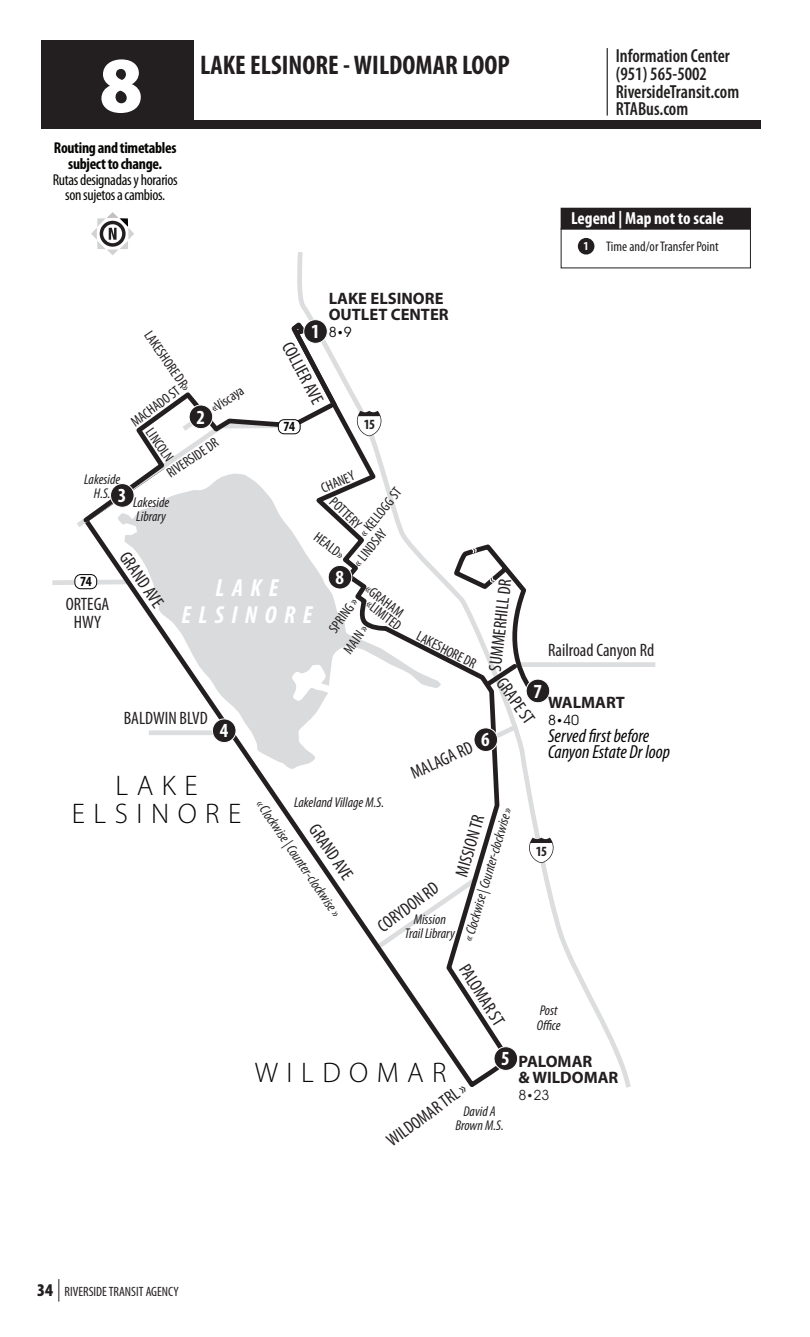
<style>
.page{position:relative;width:810px;height:1337px;background:#fff}
.page>*{position:absolute;margin:0;border:0;box-sizing:border-box;transform-origin:0 0}
.t1{font:900 79.65px "Myriad Pro";color:#fff;scale:.96 1}
.t2{font:300 28.35px/28.3px "Myriad Pro";letter-spacing:.3em;color:#050504;text-align:center}
.t3{font:700 condensed 27px "Myriad Pro";color:#231f20}
.t4{font:italic 700 condensed 24.75px/27px "Myriad Pro";letter-spacing:.3em;color:#fff;text-align:center}
.t5{font:700 condensed 20.03px "Myriad Pro";color:#fff}
.t6{font:600 condensed 18.9px/17.8px "Myriad Pro";color:#211e1e;scale:.96 1}
.t7{font:italic condensed 18.9px/16.7px "Myriad Pro";color:#050504}
.t8{font:condensed 18px/18px "Myriad Pro";color:#231f20;text-align:center}
.t9{font:700 condensed 17.55px "Myriad Pro";color:#fff}
.t10{font:700 16.65px/16.7px "Myriad Pro";color:#231f20}
.t11{font:condensed 15.75px/15.8px "Myriad Pro";letter-spacing:-.02em;color:#050504;text-align:center}
.t12{font:italic condensed 14.17px/14.2px "Myriad Pro";color:#231f20;text-align:center}
.t13{font:condensed 14.17px/24.1px "Myriad Pro";color:#231f20}
.t14{font:14.17px "Avant Garde IT Cby BT";color:#050504}
.t15{font:700 condensed 14.17px "Myriad Pro";color:#231f20}
.t16{font:14.17px "Avant Garde IT Cby BT";color:#231f20}
.t17{font:condensed 13.95px "Myriad Pro";color:#231f20}
.t18{font:700 condensed 13.95px "Myriad Pro";color:#050504}
.t19{font:condensed 13.5px "Myriad Pro";color:#231f20}
.s1{font-weight:700}
.s2{font-size:11.92px}
.s3{font-weight:700;font-size:12.15px;color:#fff}
.s4{font-weight:900;font-size:18px}
.s5{font-weight:300;font-size:22.5px}
</style>
<div class="page">
<svg style="left:52px;top:580px;width:22px;height:5px"></svg>
<div style="left:74px;top:574px;width:23px;height:15px;border:1px solid #050504;border-radius:6px"></div>
<div style="left:519px;top:662px;width:136px;height:5px;background:#dcdddf"></div>
<div style="left:41px;top:40px;width:720px;height:89px;background:#231f20"></div>
<div style="left:194px;top:35px;width:567px;height:85px;background:#fff"></div>
<svg style="left:296px;top:247px;width:338px;height:841px"></svg>
<svg style="left:117px;top:473px;width:324px;height:298px"></svg>
<svg style="left:77px;top:318px;width:264px;height:214px"></svg>
<hr style="left:607px;top:48px;width:1px;height:68px;background:#211e1e">
<svg style="left:452px;top:547px;width:86px;height:149px"></svg>
<svg style="left:357px;top:411px;width:24px;height:25px"></svg>
<svg style="left:529px;top:837px;width:25px;height:26px"></svg>
<div style="left:111px;top:483px;width:23px;height:24px;background:#231f20;border-radius:50%"></div>
<div style="left:110px;top:483px;width:25px;height:24px;border:1px solid #fff;border-radius:50%"></div>
<div style="left:212px;top:719px;width:24px;height:23px;background:#231f20;border-radius:50%"></div>
<div style="left:212px;top:718px;width:24px;height:25px;border:1px solid #fff;border-radius:50%"></div>
<div style="left:494px;top:1046px;width:24px;height:24px;background:#231f20;border-radius:50%"></div>
<div style="left:494px;top:1046px;width:24px;height:24px;border:1px solid #fff;border-radius:50%"></div>
<div style="left:474px;top:728px;width:24px;height:23px;background:#231f20;border-radius:50%"></div>
<div style="left:474px;top:727px;width:24px;height:25px;border:1px solid #fff;border-radius:50%"></div>
<div style="left:526px;top:679px;width:24px;height:23px;background:#231f20;border-radius:50%"></div>
<div style="left:526px;top:678px;width:24px;height:25px;border:1px solid #fff;border-radius:50%"></div>
<div style="left:328px;top:565px;width:24px;height:24px;background:#231f20;border-radius:50%"></div>
<div style="left:328px;top:565px;width:24px;height:24px;border:1px solid #fff;border-radius:50%"></div>
<div style="left:304px;top:320px;width:23px;height:23px;background:#231f20;border-radius:50%"></div>
<div style="left:303px;top:319px;width:25px;height:25px;border:1px solid #fff;border-radius:50%"></div>
<div style="left:189px;top:405px;width:24px;height:23px;background:#231f20;border-radius:50%"></div>
<div style="left:189px;top:404px;width:24px;height:25px;border:1px solid #fff;border-radius:50%"></div>
<div style="left:278px;top:420px;width:22px;height:14px;background:#fff;border-radius:6px"></div>
<div style="left:278px;top:419px;width:23px;height:15px;border:1px solid #050504;border-radius:6px"></div>
<svg style="left:91px;top:212px;width:43px;height:43px"></svg>
<div style="left:561px;top:228px;width:189px;height:40px;background:#fff"></div>
<div style="left:578px;top:238px;width:16px;height:16px;background:#231f20;border-radius:50%"></div>
<div style="left:561px;top:208px;width:189px;height:21px;background:#231f20"></div>
<p class="t1" style="left:99px;top:40px;width:47px">8</p>
<p class="t11" style="left:53px;top:140px;width:127px"><span class="s1">Routing and timetables subject to change.<br></span>Rutas designadas y horarios son sujetos a cambios.</p>
<p class="t3" style="left:200px;top:50px;width:311px">LAKE ELSINORE - WILDOMAR LOOP</p>
<p class="t10" style="left:329px;top:290px;width:122px">LAKE ELSINORE<br>OUTLET CENTER</p>
<p class="t14" style="left:329px;top:323px;width:25px">8<span class="s2">•</span>9</p>
<p class="t5" style="left:311px;top:320px;width:10px">1</p>
<p class="t13" style="left:157px;top:325px;width:72px;rotate:55deg">LAKESHORE DR»</p>
<p class="t8" style="left:294px;top:339px;width:69px;rotate:62deg">COLLIER AVE</p>
<p class="t13" style="left:159px;top:423px;width:39px;rotate:55deg">LINCOLN</p>
<p class="t13" style="left:126px;top:414px;width:59px;rotate:-37deg">MACHADO ST</p>
<p class="t13" style="left:162px;top:464px;width:61px;rotate:-34deg">RIVERSIDE DR</p>
<p class="t13" style="left:206px;top:399px;width:38px;rotate:-34deg">«Viscaya</p>
<p class="t5" style="left:196px;top:406px;width:10px">2</p>
<p class="t15" style="left:364px;top:416px;width:13px">15</p>
<p class="t18" style="left:284px;top:419px;width:13px">74</p>
<p class="t13" style="left:317px;top:478px;width:37px;rotate:-23deg">CHANEY</p>
<p class="t12" style="left:84px;top:472px;width:38px">Lakeside<br>H.S.</p>
<p class="t13" style="left:340px;top:551px;width:87px;line-height:14.2px;text-indent:27px;rotate:-51deg">« KELLOGG ST « LINDSAY</p>
<p class="t5" style="left:118px;top:484px;width:10px">3</p>
<p class="t13" style="left:340px;top:491px;width:40px;rotate:44deg">POTTERY</p>
<p class="t13" style="left:323px;top:526px;width:36px;rotate:37deg">HEALD»</p>
<p class="t12" style="left:133px;top:495px;width:38px;text-align:left">Lakeside<br>Library</p>
<p class="t8" style="left:131px;top:548px;width:65px;rotate:55deg">GRAND AVE</p>
<p class="t5" style="left:335px;top:566px;width:10px">8</p>
<p class="t18" style="left:80px;top:574px;width:13px">74</p>
<p class="t8" style="left:66px;top:595px;width:45px">ORTEGA<br>HWY</p>
<p class="t13" style="left:378px;top:589px;width:42px;line-height:11.7px;text-indent:-10px;rotate:37deg">«GRAHAM «LIMITED</p>
<p class="t8" style="left:486px;top:670px;width:94px;rotate:-83deg">SUMMERHILL DR</p>
<p class="t4" style="left:182px;top:575px;width:132px">LAKE<br>ELSINORE</p>
<p class="t13" style="left:318px;top:630px;width:49px;text-indent:8px;rotate:-54deg">SPRING »<br>MAIN »</p>
<p class="t13" style="left:423px;top:624px;width:67px;rotate:27deg">LAKESHORE DR</p>
<p class="t6" style="left:616px;top:47px;width:130px">Information Center (951) 565-5002<br>RiversideTransit.com<br>RTABus.com</p>
<p class="t9" style="left:571px;top:208px;width:154px">Legend | Map not to scale</p>
<p class="t17" style="left:584px;top:238px;width:137px"><span class="s3">1</span> Time and/or Transfer Point</p>
<p class="t8" style="left:548px;top:641px;width:108px">Railroad Canyon Rd</p>
<p class="t8" style="left:124px;top:710px;width:86px">BALDWIN BLVD</p>
<p class="t5" style="left:220px;top:719px;width:10px">4</p>
<p class="t2" style="left:72px;top:771px;width:171px">LAKE<br>ELSINORE</p>
<p class="t8" style="left:508px;top:674px;width:54px;rotate:55deg">GRAPE ST</p>
<p class="t5" style="left:533px;top:680px;width:10px">7</p>
<p class="t10" style="left:548px;top:694px;width:78px">WALMART</p>
<p class="t14" style="left:548px;top:711px;width:33px">8<span class="s2">•</span>40</p>
<p class="t7" style="left:548px;top:727px;width:124px">Served first before<br>Canyon Estate Dr loop</p>
<p class="t5" style="left:481px;top:728px;width:10px">6</p>
<p class="t8" style="left:408px;top:766px;width:68px;rotate:-25deg">MALAGA RD</p>
<p class="t12" style="left:294px;top:795px;width:91px">Lakeland Village M.S.</p>
<p class="t12" style="left:265px;top:797px;width:140px;rotate:56deg">« Clockwise | Counter-clockwise »</p>
<p class="t12" style="left:461px;top:938px;width:140px;rotate:-73deg">« Clockwise | Counter-clockwise »</p>
<p class="t8" style="left:453px;top:873px;width:65px;rotate:-74deg">MISSION TR</p>
<p class="t8" style="left:320px;top:820px;width:65px;rotate:55deg">GRAND AVE</p>
<p class="t8" style="left:374px;top:921px;width:73px;rotate:-36deg">CORYDON RD</p>
<p class="t12" style="left:405px;top:912px;width:51px">Mission<br>Trail Library</p>
<p class="t8" style="left:471px;top:961px;width:70px;rotate:58deg">PALOMAR ST</p>
<p class="t15" style="left:536px;top:843px;width:13px">15</p>
<p class="t12" style="left:537px;top:1004px;width:25px;text-align:left">Post<br>Office</p>
<p class="t2" style="left:255px;top:1058px;width:193px">WILDOMAR</p>
<p class="t5" style="left:501px;top:1047px;width:10px">5</p>
<p class="t8" style="left:383px;top:1135px;width:96px;rotate:-36deg">WILDOMAR TRL »</p>
<p class="t12" style="left:456px;top:1104px;width:50px">David A<br>Brown M.S.</p>
<p class="t10" style="left:518px;top:1053px;width:102px">PALOMAR<br>&amp; WILDOMAR</p>
<p class="t16" style="left:518px;top:1086px;width:33px">8<span class="s2">•</span>23</p>
<p class="t19" style="left:37px;top:1284px;width:143px"><span class="s4">34</span> <span class="s5">|</span> RIVERSIDE TRANSIT AGENCY</p>
</div>
